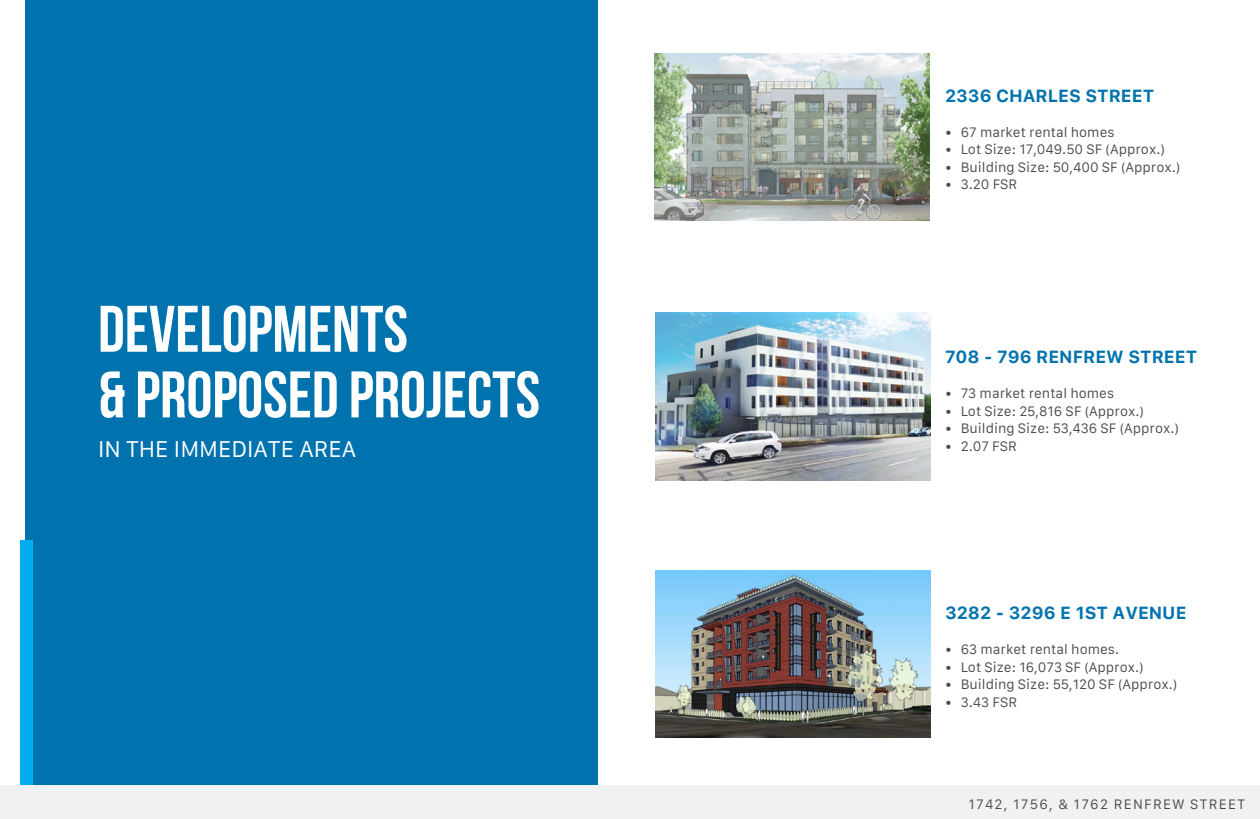
<style>
.page{position:relative;width:1260px;height:819px;background:#fff}
.page>*{position:absolute;margin:0;border:0;box-sizing:border-box;transform-origin:0 0}
.t1{font:700 65.62px "Bebas Neue";color:#fff}
.t2{font:21.88px "Galvji";color:#fff}
.t3{font:700 17.5px "Galvji";color:#0073ae}
.t4{font:13.12px "Galvji";color:#4b4c4d}
.t5{font:13.12px "Galvji";letter-spacing:.1em;color:#4b4c4d}
</style>
<div class="page">
<div style="left:25px;top:0;width:572px;height:819px;background:#0073ae"></div>
<div style="left:20px;top:540px;width:13px;height:246px;background:#00aeef"></div>
<div style="left:0;top:786px;width:1260px;height:33px;background:#f0f1f2"></div>
<img style="left:654px;top:53px;width:276px;height:167px">
<img style="left:655px;top:313px;width:276px;height:167px">
<img style="left:655px;top:571px;width:276px;height:167px">
<p class="t1" style="left:98px;top:293px;width:312px">DEVELOPMENTS</p>
<p class="t1" style="left:98px;top:359px;width:444px">&amp; PROPOSED PROJECTS</p>
<p class="t2" style="left:98px;top:437px;width:260px">IN THE IMMEDIATE AREA</p>
<p class="t3" style="left:945px;top:85px;width:211px">2336 CHARLES STREET</p>
<p class="t4" style="left:945px;top:124px;width:171px">• 67 market rental homes</p>
<p class="t4" style="left:945px;top:142px;width:221px">• Lot Size: 17,049.50 SF (Approx.)</p>
<p class="t4" style="left:945px;top:159px;width:237px">• Building Size: 50,400 SF (Approx.)</p>
<p class="t4" style="left:945px;top:177px;width:74px">• 3.20 FSR</p>
<p class="t3" style="left:945px;top:347px;width:254px">708 - 796 RENFREW STREET</p>
<p class="t4" style="left:945px;top:386px;width:171px">• 73 market rental homes</p>
<p class="t4" style="left:945px;top:404px;width:201px">• Lot Size: 25,816 SF (Approx.)</p>
<p class="t4" style="left:945px;top:421px;width:236px">• Building Size: 53,436 SF (Approx.)</p>
<p class="t4" style="left:945px;top:439px;width:73px">• 2.07 FSR</p>
<p class="t3" style="left:945px;top:603px;width:243px">3282 - 3296 E 1ST AVENUE</p>
<p class="t4" style="left:945px;top:642px;width:176px">• 63 market rental homes.</p>
<p class="t4" style="left:945px;top:660px;width:200px">• Lot Size: 16,073 SF (Approx.)</p>
<p class="t4" style="left:945px;top:677px;width:234px">• Building Size: 55,120 SF (Approx.)</p>
<p class="t4" style="left:945px;top:695px;width:74px">• 3.43 FSR</p>
<p class="t5" style="left:968px;top:797px;width:278px">1742, 1756, &amp; 1762 RENFREW STREET</p>
</div>
